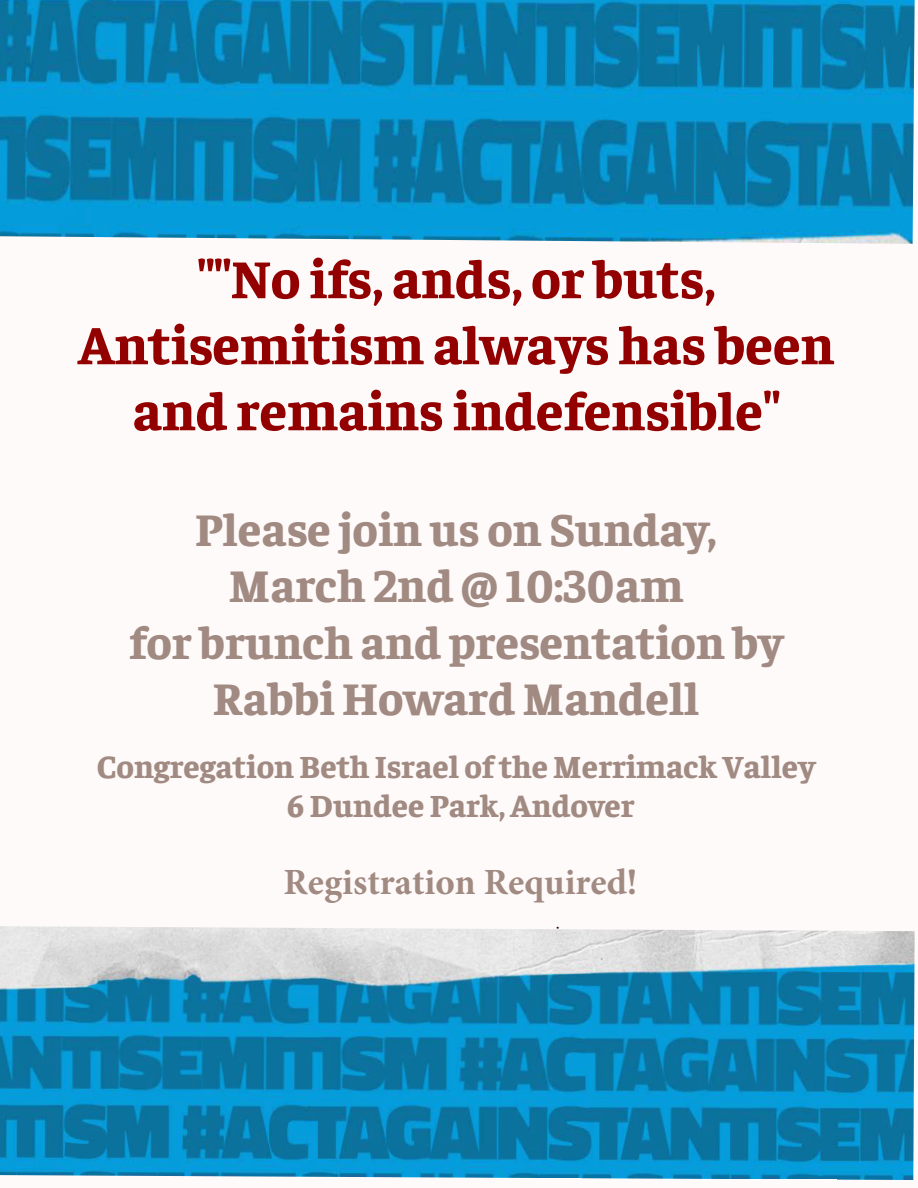
<style>
.page{position:relative;width:918px;height:1188px;background:#fffafa}
.page>*{position:absolute;margin:0;border:0;box-sizing:border-box;transform-origin:0 0}
.t1{font:800 55.05px/66px "Faustina";color:#930000;text-align:center}
.t2{font:800 46.95px/56.4px "Faustina";color:#a18a81;text-align:center}
.t3{font:700 36.9px "Minion Pro";color:#a18a81}
.t4{font:800 32.4px/39px "Faustina";color:#a18a81;text-align:center}
.t5{font:9.3px "Proxima Nova";color:#290000}
</style>
<div class="page">
<img style="left:0;top:0;width:915px;height:244px">
<img style="left:0;top:926px;width:915px;height:254px">
<p class="t1" style="left:78px;top:242px;width:758px">""No ifs, ands, or buts,<br>Antisemitism always has been and remains indefensible"</p>
<p class="t2" style="left:129px;top:498px;width:655px">Please join us on Sunday,<br>March 2nd @ 10:30am<br>for brunch and presentation by<br>Rabbi Howard Mandell</p>
<p class="t4" style="left:97px;top:745px;width:720px">Congregation Beth Israel of the Merrimack Valley<br>6 Dundee Park, Andover</p>
<p class="t3" style="left:284px;top:856px;width:355px">Registration Required!</p>
<p class="t5" style="left:556px;top:919px;width:5px">•</p>
</div>
